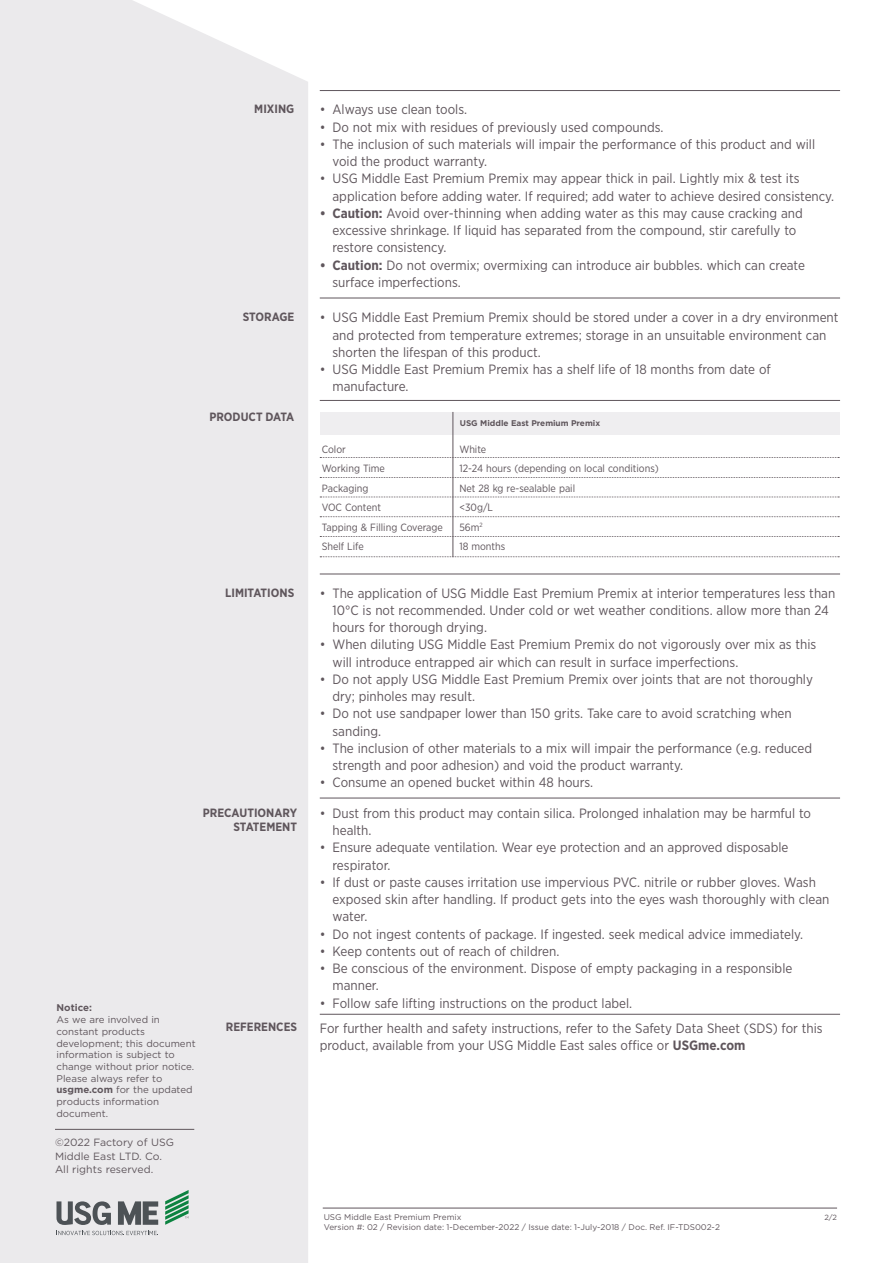
<style>
.page{position:relative;width:893px;height:1263px;background:#fff}
.page>*{position:absolute;margin:0;border:0;box-sizing:border-box;transform-origin:0 0}
.Helvetica_light_10pt{font:13.5px/17.2px "Gotham Narrow";color:#5f565c}
.Helvetica_light_10pt-2{font:700 12px/14.4px "Gotham Narrow";color:#5f565c;text-align:right}
.Helvetica_light_10pt-3{font:10.5px "Gotham Narrow";color:#5f565c}
.Helvetica_light_10pt-4{font:10.5px/13.5px "Gotham";color:#5f565c}
.Helvetica_light_10pt-5{font:9.75px/11.7px "Gotham";color:#5f565c}
.Helvetica_light_10pt-6{font:700 9.75px "Gotham";color:#5f565c}
.t1{font:8.25px "Gotham";color:#5f565c}
.t2{font:700 8.25px "Gotham";color:#5f565c}
.t3{font:7.5px "Gotham";color:#5f565c}
.s1{font-weight:700}
</style>
<div class="page">
<div style="left:0;top:0;width:308px;height:1263px;background:#ebeaec"></div>
<hr style="left:320px;top:90px;width:520px;height:1px;background:#5f565c">
<hr style="left:320px;top:298px;width:520px;height:1px;background:#5f565c">
<hr style="left:320px;top:400px;width:520px;height:1px;background:#5f565c">
<hr style="left:320px;top:574px;width:520px;height:1px;background:#5f565c">
<hr style="left:323px;top:1208px;width:514px;height:1px;background:#5f565c">
<hr style="left:320px;top:798px;width:520px;height:1px;background:#5f565c">
<hr style="left:320px;top:1014px;width:520px;height:1px;background:#5f565c">
<div style="left:320px;top:412px;width:519px;height:23px;background:#efeef0"></div>
<svg style="left:320px;top:457px;width:519px;height:1px"></svg>
<svg style="left:320px;top:477px;width:519px;height:1px"></svg>
<svg style="left:320px;top:497px;width:519px;height:1px"></svg>
<svg style="left:320px;top:516px;width:519px;height:1px"></svg>
<svg style="left:320px;top:536px;width:519px;height:1px"></svg>
<svg style="left:320px;top:556px;width:519px;height:1px"></svg>
<hr style="left:453px;top:412px;width:1px;height:145px;background:#5f565c">
<hr style="left:55px;top:1129px;width:139px;height:1px;background:#5f565c">
<svg style="left:57px;top:1231px;width:101px;height:4px"></svg>
<svg style="left:57px;top:1201px;width:54px;height:24px"></svg>
<svg style="left:118px;top:1201px;width:40px;height:24px"></svg>
<svg style="left:165px;top:1190px;width:24px;height:35px"></svg>
<p class="Helvetica_light_10pt-2" style="left:254px;top:102px;width:41px">MIXING</p>
<p class="Helvetica_light_10pt-2" style="left:243px;top:310px;width:53px">STORAGE</p>
<p class="Helvetica_light_10pt-2" style="left:209px;top:409px;width:86px">PRODUCT DATA</p>
<p class="Helvetica_light_10pt-2" style="left:225px;top:585px;width:71px">LIMITATIONS</p>
<p class="Helvetica_light_10pt-2" style="left:203px;top:805px;width:96px">PRECAUTIONARY<br>STATEMENT</p>
<p class="Helvetica_light_10pt-6" style="left:57px;top:1001px;width:37px">Notice:</p>
<p class="Helvetica_light_10pt-5" style="left:57px;top:1013px;width:141px">As we are involved in constant products development; this document information is subject to change without prior notice.<br>Please always refer to <span class="s1">usgme.com</span> for the updated products information document.</p>
<p class="Helvetica_light_10pt-4" style="left:55px;top:1135px;width:120px">©2022 Factory of USG<br>Middle East LTD. Co.<br>All rights reserved.</p>
<p class="Helvetica_light_10pt-2" style="left:226px;top:1020px;width:73px">REFERENCES</p>
<p class="Helvetica_light_10pt" style="left:320px;top:101px;width:149px">• Always use clean tools.</p>
<p class="Helvetica_light_10pt" style="left:320px;top:118px;width:345px">• Do not mix with residues of previously used compounds.</p>
<p class="Helvetica_light_10pt" style="left:333px;top:135px;width:484px;text-indent:-13px">• The inclusion of such materials will impair the performance of this product and will void the product warranty.</p>
<p class="Helvetica_light_10pt" style="left:333px;top:170px;width:503px;text-indent:-13px">• USG Middle East Premium Premix may appear thick in pail. Lightly mix &amp; test its application before adding water. If required; add water to achieve desired consistency.</p>
<p class="Helvetica_light_10pt" style="left:333px;top:204px;width:472px;text-indent:-13px"><span class="s1">• Caution:</span> Avoid over-thinning when adding water as this may cause cracking and excessive shrinkage. If liquid has separated from the compound, stir carefully to restore consistency.</p>
<p class="Helvetica_light_10pt" style="left:333px;top:256px;width:474px;text-indent:-13px"><span class="s1">• Caution:</span> Do not overmix; overmixing can introduce air bubbles. which can create surface imperfections.</p>
<p class="Helvetica_light_10pt" style="left:333px;top:309px;width:507px;text-indent:-13px">• USG Middle East Premium Premix should be stored under a cover in a dry environment and protected from temperature extremes; storage in an unsuitable environment can shorten the lifespan of this product.</p>
<p class="Helvetica_light_10pt" style="left:333px;top:360px;width:440px;text-indent:-13px">• USG Middle East Premium Premix has a shelf life of 18 months from date of manufacture.</p>
<p class="Helvetica_light_10pt-3" style="left:322px;top:442px;width:26px">Color</p>
<p class="Helvetica_light_10pt-3" style="left:322px;top:462px;width:65px">Working Time</p>
<p class="Helvetica_light_10pt-3" style="left:322px;top:481px;width:48px">Packaging</p>
<p class="Helvetica_light_10pt-3" style="left:322px;top:501px;width:61px">VOC Content</p>
<p class="Helvetica_light_10pt-3" style="left:322px;top:520px;width:123px">Tapping &amp; Filling Coverage</p>
<p class="Helvetica_light_10pt-3" style="left:322px;top:540px;width:44px">Shelf Life</p>
<p class="t2" style="left:460px;top:418px;width:142px">USG Middle East Premium Premix</p>
<p class="Helvetica_light_10pt-3" style="left:459px;top:442px;width:28px">White</p>
<p class="Helvetica_light_10pt-3" style="left:459px;top:462px;width:201px">12-24 hours (depending on local conditions)</p>
<p class="Helvetica_light_10pt-3" style="left:459px;top:481px;width:117px">Net 28 kg re-sealable pail</p>
<p class="Helvetica_light_10pt-3" style="left:459px;top:501px;width:35px">&lt;30g/L</p>
<p class="Helvetica_light_10pt-3" style="left:459px;top:520px;width:25px">56m<sup>2</sup></p>
<p class="Helvetica_light_10pt-3" style="left:459px;top:540px;width:47px">18 months</p>
<p class="Helvetica_light_10pt" style="left:333px;top:584px;width:504px;text-indent:-13px">• The application of USG Middle East Premium Premix at interior temperatures less than<br>10°C is not recommended. Under cold or wet weather conditions. allow more than 24 hours for thorough drying.</p>
<p class="Helvetica_light_10pt" style="left:333px;top:636px;width:485px;text-indent:-13px">• When diluting USG Middle East Premium Premix do not vigorously over mix as this will introduce entrapped air which can result in surface imperfections.</p>
<p class="Helvetica_light_10pt" style="left:333px;top:670px;width:482px;text-indent:-13px">• Do not apply USG Middle East Premium Premix over joints that are not thoroughly dry; pinholes may result.</p>
<p class="Helvetica_light_10pt" style="left:333px;top:705px;width:461px;text-indent:-13px">• Do not use sandpaper lower than 150 grits. Take care to avoid scratching when sanding.</p>
<p class="Helvetica_light_10pt" style="left:333px;top:739px;width:481px;text-indent:-13px">• The inclusion of other materials to a mix will impair the performance (e.g. reduced strength and poor adhesion) and void the product warranty.</p>
<p class="Helvetica_light_10pt" style="left:320px;top:774px;width:275px">• Consume an opened bucket within 48 hours.</p>
<p class="Helvetica_light_10pt" style="left:333px;top:804px;width:480px;text-indent:-13px">• Dust from this product may contain silica. Prolonged inhalation may be harmful to health.</p>
<p class="Helvetica_light_10pt" style="left:333px;top:839px;width:457px;text-indent:-13px">• Ensure adequate ventilation. Wear eye protection and an approved disposable respirator.</p>
<p class="Helvetica_light_10pt" style="left:333px;top:873px;width:498px;text-indent:-13px">• If dust or paste causes irritation use impervious PVC. nitrile or rubber gloves. Wash exposed skin after handling. If product gets into the eyes wash thoroughly with clean water.</p>
<p class="Helvetica_light_10pt" style="left:320px;top:925px;width:485px">• Do not ingest contents of package. If ingested. seek medical advice immediately.</p>
<p class="Helvetica_light_10pt" style="left:320px;top:942px;width:241px">• Keep contents out of reach of children.</p>
<p class="Helvetica_light_10pt" style="left:333px;top:959px;width:461px;text-indent:-13px">• Be conscious of the environment. Dispose of empty packaging in a responsible manner.</p>
<p class="Helvetica_light_10pt" style="left:320px;top:994px;width:314px">• Follow safe lifting instructions on the product label.</p>
<p class="Helvetica_light_10pt" style="left:320px;top:1019px;width:504px">For further health and safety instructions, refer to the Safety Data Sheet (SDS) for this product, available from your USG Middle East sales office or <span class="s1">USGme.com</span></p>
<p class="t1" style="left:324px;top:1212px;width:139px">USG Middle East Premium Premix</p>
<p class="t1" style="left:324px;top:1221px;width:398px">Version #: 02 / Revision date: 1-December-2022 / Issue date: 1-July-2018 / Doc. Ref. IF-TDS002-2</p>
<p class="t3" style="left:824px;top:1212px;width:14px">2/2</p>
</div>
